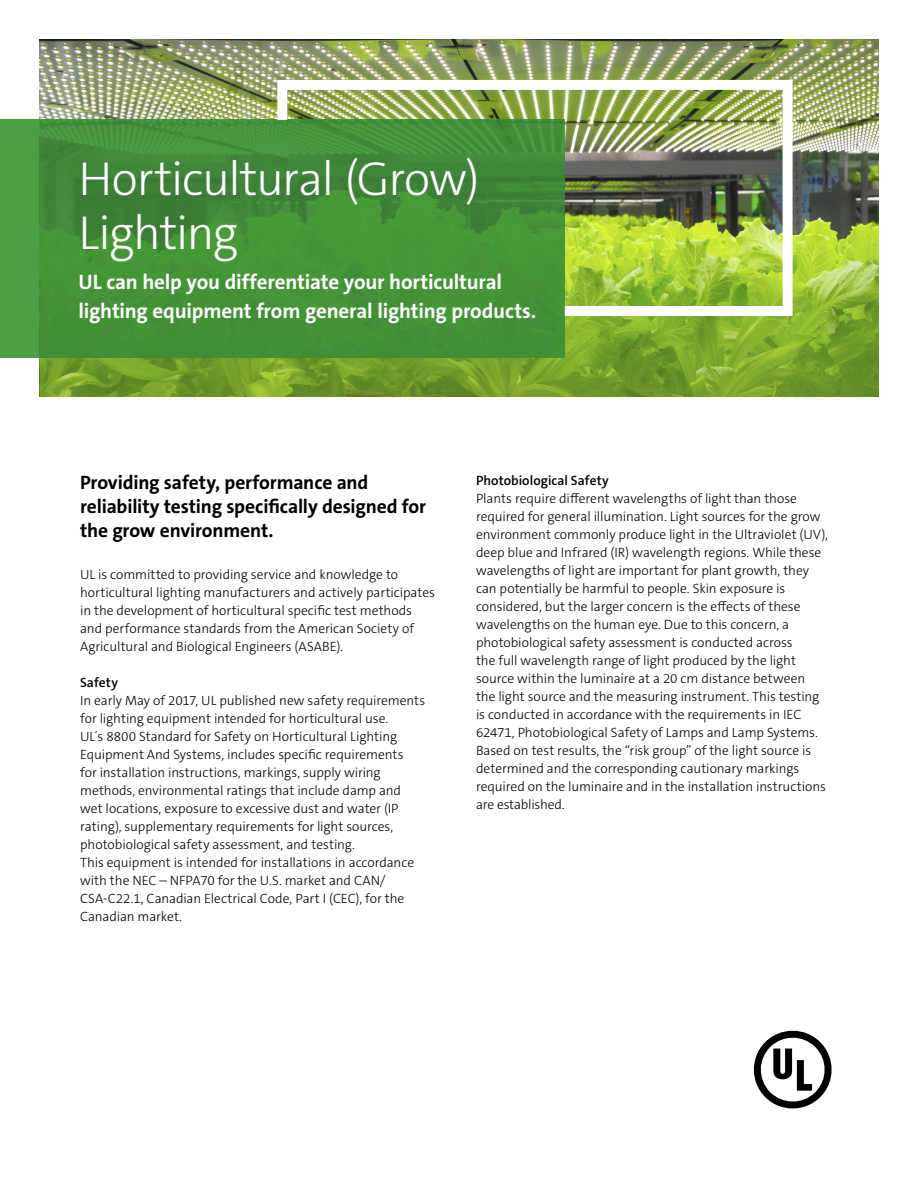
<style>
.page{position:relative;width:918px;height:1188px;background:#fff}
.page>*{position:absolute;margin:0;border:0;box-sizing:border-box;transform-origin:0 0}
.t1{font:300 48px/54px "The Sans C5";letter-spacing:-.025em;color:#fff}
.t2{font:700 21px/28.5px "The Sans C5";letter-spacing:-.01em;color:#fff}
.t3{font:700 19.5px/24px "The Sans C5";letter-spacing:-.01em;color:#000}
.t4{font:300 13.5px/18px "The Sans C5";letter-spacing:-.005em;color:#000}
.t5{font:600 13.5px "The Sans C5";letter-spacing:.005em;color:#000}
</style>
<div class="page">
<img style="left:40px;top:40px;width:838px;height:178px">
<svg style="left:40px;top:218px;width:838px;height:178px;background:#7ca52e"></svg>
<svg style="left:0;top:119px;width:565px;height:238px;background:#439039"></svg>
<svg style="left:754px;top:1030px;width:78px;height:79px"></svg>
<img style="left:272px;top:75px;width:526px;height:246px">
<h1 class="t1" style="left:79px;top:152px;width:402px">Horticultural (Grow)<br>Lighting</h1>
<h2 class="t2" style="left:79px;top:268px;width:459px">UL can help you differentiate your horticultural lighting equipment from general lighting products.</h2>
<h3 class="t3" style="left:80px;top:471px;width:348px">Providing safety, performance and reliability testing specifically designed for the grow environment.</h3>
<p class="t4" style="left:80px;top:566px;width:357px">UL is committed to providing service and knowledge to horticultural lighting manufacturers and actively participates in the development of horticultural specific test methods and performance standards from the American Society of Agricultural and Biological Engineers (ASABE).</p>
<p class="t5" style="left:80px;top:674px;width:39px">Safety</p>
<p class="t4" style="left:80px;top:692px;width:347px">In early May of 2017, UL published new safety requirements for lighting equipment intended for horticultural use.<br>UL´s 8800 Standard for Safety on Horticultural Lighting Equipment And Systems, includes specific requirements<br>for installation instructions, markings, supply wiring methods, environmental ratings that include damp and wet locations, exposure to excessive dust and water (IP rating), supplementary requirements for light sources, photobiological safety assessment, and testing.<br>This equipment is intended for installations in accordance with the NEC – NFPA70 for the U.S. market and CAN/ CSA-C22.1, Canadian Electrical Code, Part I (CEC), for the Canadian market.</p>
<p class="t5" style="left:476px;top:472px;width:134px">Photobiological Safety</p>
<p class="t4" style="left:476px;top:490px;width:354px">Plants require different wavelengths of light than those required for general illumination. Light sources for the grow environment commonly produce light in the Ultraviolet (UV), deep blue and Infrared (IR) wavelength regions. While these wavelengths of light are important for plant growth, they can potentially be harmful to people. Skin exposure is considered, but the larger concern is the effects of these wavelengths on the human eye. Due to this concern, a photobiological safety assessment is conducted across<br>the full wavelength range of light produced by the light source within the luminaire at a 20 cm distance between the light source and the measuring instrument. This testing is conducted in accordance with the requirements in IEC 62471, Photobiological Safety of Lamps and Lamp Systems.<br>Based on test results, the “risk group” of the light source is determined and the corresponding cautionary markings required on the luminaire and in the installation instructions are established.</p>
</div>
